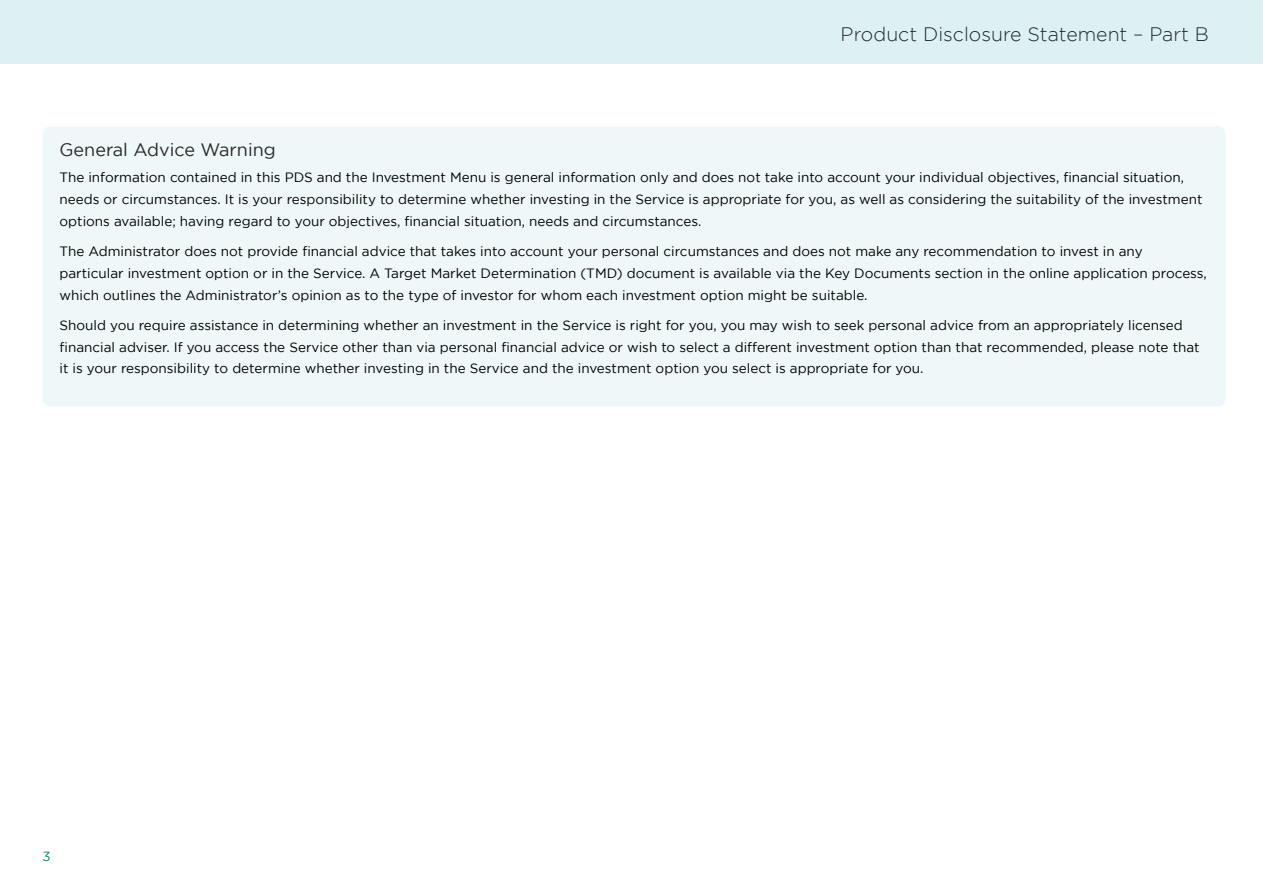
<style>
.page{position:relative;width:1263px;height:893px;background:#fff}
.page>*{position:absolute;margin:0;border:0;box-sizing:border-box;transform-origin:0 0}
.t1{font:300 19.5px "Gotham";color:#23282a}
.t2{font:18px "Gotham";color:#292829}
.t3{font:13.5px/21.8px "Gotham";color:#000}
.t4{font:13.2px "Gotham";color:#008376}
</style>
<div class="page">
<div style="left:0;top:0;width:1263px;height:64px;background:#ddf1f4"></div>
<div style="left:43px;top:126px;width:1183px;height:281px;background:#eef8f9;border-radius:9px"></div>
<h1 class="t1" style="left:841px;top:23px;width:370px">Product Disclosure Statement – Part B</h1>
<h2 class="t2" style="left:60px;top:140px;width:218px">General Advice Warning</h2>
<p class="t3" style="left:60px;top:166px;width:1144px">The information contained in this PDS and the Investment Menu is general information only and does not take into account your individual objectives, financial situation, needs or circumstances. It is your responsibility to determine whether investing in the Service is appropriate for you, as well as considering the suitability of the investment options available; having regard to your objectives, financial situation, needs and circumstances.</p>
<p class="t3" style="left:60px;top:240px;width:1149px">The Administrator does not provide financial advice that takes into account your personal circumstances and does not make any recommendation to invest in any particular investment option or in the Service. A Target Market Determination (TMD) document is available via the Key Documents section in the online application process, which outlines the Administrator’s opinion as to the type of investor for whom each investment option might be suitable.</p>
<p class="t3" style="left:60px;top:314px;width:1141px">Should you require assistance in determining whether an investment in the Service is right for you, you may wish to seek personal advice from an appropriately licensed financial adviser. If you access the Service other than via personal financial advice or wish to select a different investment option than that recommended, please note that it is your responsibility to determine whether investing in the Service and the investment option you select is appropriate for you.</p>
<p class="t4" style="left:43px;top:849px;width:10px">3</p>
</div>
